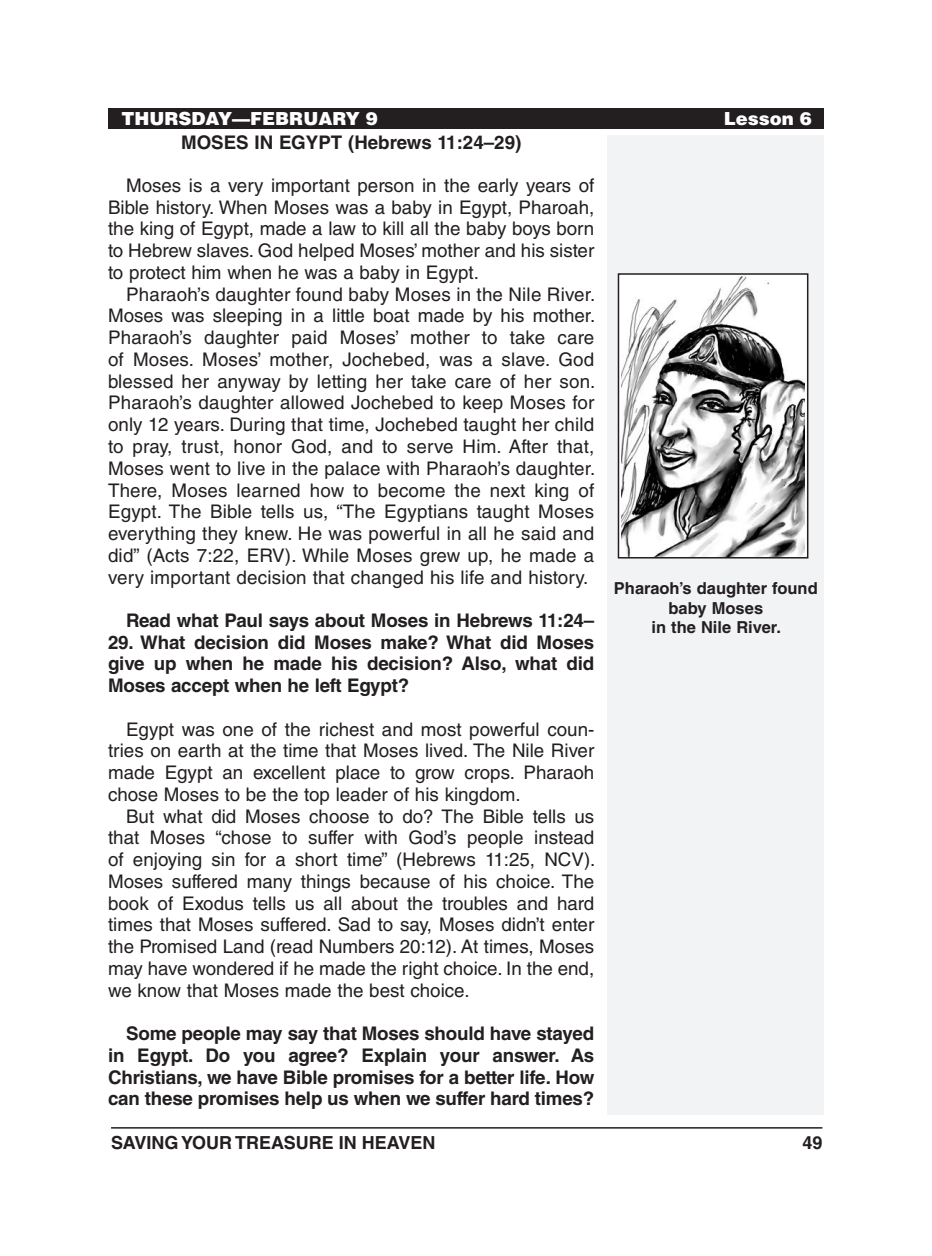
<style>
.page{position:relative;width:932px;height:1256px;background:#fff}
.page>*{position:absolute;margin:0;border:0;box-sizing:border-box;transform-origin:0 0}
.Body_Text{font:18.75px/21.8px "Helvetica LT Std";color:#231f20;text-align:justify}
.Body_Text_SpaceBefor{font:18.75px/21.8px "Helvetica LT Std";color:#231f20;text-align:justify}
.Body_Text_Bold_Space{font:700 18.75px/21.8px "Helvetica LT Std";letter-spacing:-.01em;color:#231f20;text-align:justify}
.Subheadings{font:700 18.75px "Helvetica LT Std";color:#231f20}
.t1{font:700 18px "Helvetica LT Std";color:#231f20}
.Running_Head_-_Right{font:900 18px "Helvetica LT Std";color:#fff}
.Image_Captions{font:700 16.5px/19.5px "Helvetica LT Std";color:#231f20;text-align:center}
</style>
<div class="page">
<hr style="left:111px;top:1127px;width:711px;height:1px;background:#231f20">
<div style="left:608px;top:135px;width:216px;height:979px;background:#f2f3f4"></div>
<div style="left:108px;top:108px;width:716px;height:20px;background:#231f20"></div>
<img style="left:621px;top:276px;width:183px;height:279px">
<div style="left:617px;top:273px;width:191px;height:285px;border:2px solid #231f20"></div>
<p class="Running_Head_-_Right" style="left:122px;top:106px;width:258px">THURSDAY—FEBRUARY 9</p>
<p class="Running_Head_-_Right" style="left:723px;top:106px;width:90px">Lesson 6</p>
<p class="Subheadings" style="left:181px;top:130px;width:342px">MOSES IN EGYPT (Hebrews 11:24–29)</p>
<p class="Body_Text_SpaceBefor" style="left:108px;top:174px;width:488px;text-indent:18px">Moses is a very important person in the early years of Bible history. When Moses was a baby in Egypt, Pharoah, the king of Egypt, made a law to kill all the baby boys born to Hebrew slaves. God helped Moses’ mother and his sister to protect him when he was a baby in Egypt.</p>
<p class="Body_Text" style="left:108px;top:283px;width:489px;text-indent:18px">Pharaoh’s daughter found baby Moses in the Nile River.<br>Moses was sleeping in a little boat made by his mother.<br>Pharaoh’s daughter paid Moses’ mother to take care of Moses. Moses’ mother, Jochebed, was a slave. God blessed her anyway by letting her take care of her son.<br>Pharaoh’s daughter allowed Jochebed to keep Moses for only 12 years. During that time, Jochebed taught her child to pray, trust, honor God, and to serve Him. After that, Moses went to live in the palace with Pharaoh’s daughter.<br>There, Moses learned how to become the next king of Egypt. The Bible tells us, “The Egyptians taught Moses everything they knew. He was powerful in all he said and did” (Acts 7:22, ERV). While Moses grew up, he made a very important decision that changed his life and history.</p>
<p class="Body_Text_Bold_Space" style="left:126px;top:609px;width:469px">Read what Paul says about Moses in Hebrews 11:24–</p>
<p class="Body_Text_Bold_Space" style="left:108px;top:631px;width:488px">29. What decision did Moses make? What did Moses give up when he made his decision? Also, what did Moses accept when he left Egypt?</p>
<p class="Body_Text_SpaceBefor" style="left:108px;top:718px;width:488px;text-indent:18px">Egypt was one of the richest and most powerful coun&shy;tries on earth at the time that Moses lived. The Nile River made Egypt an excellent place to grow crops. Pharaoh chose Moses to be the top leader of his kingdom.</p>
<p class="Body_Text" style="left:108px;top:805px;width:489px;text-indent:18px">But what did Moses choose to do? The Bible tells us that Moses “chose to suffer with God’s people instead of enjoying sin for a short time” (Hebrews 11:25, NCV).<br>Moses suffered many things because of his choice. The book of Exodus tells us all about the troubles and hard times that Moses suffered. Sad to say, Moses didn’t enter the Promised Land (read Numbers 20:12). At times, Moses may have wondered if he made the right choice. In the end, we know that Moses made the best choice.</p>
<p class="Body_Text_Bold_Space" style="left:108px;top:1022px;width:488px;text-indent:18px">Some people may say that Moses should have stayed in Egypt. Do you agree? Explain your answer. As Christians, we have Bible promises for a better life. How can these promises help us when we suffer hard times?</p>
<p class="Image_Captions" style="left:614px;top:578px;width:205px">Pharaoh’s daughter found baby Moses</p>
<p class="Image_Captions" style="left:651px;top:617px;width:131px">in the Nile River.</p>
<p class="t1" style="left:111px;top:1131px;width:326px">SAVING YOUR TREASURE IN HEAVEN</p>
<p class="t1" style="left:802px;top:1131px;width:22px">49</p>
</div>
